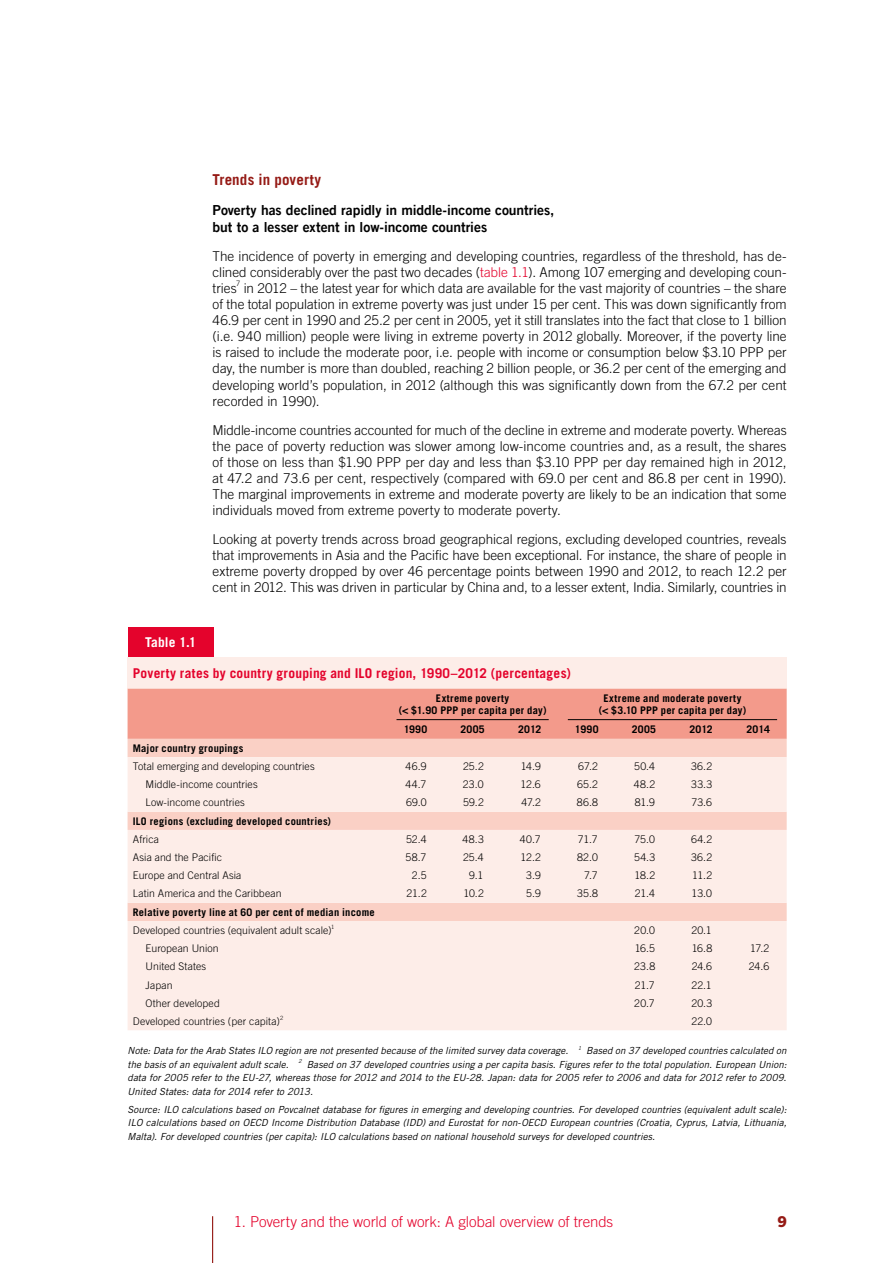
<style>
.page{position:relative;width:893px;height:1263px;background:#fff}
.page>*{position:absolute;margin:0;border:0;box-sizing:border-box;transform-origin:0 0}
.t1{font:300 15px "Trade Gothic LT Com";letter-spacing:-.005em;color:#e4032c}
.t2{font:700 15px "Trade Gothic LT Com";letter-spacing:.01em;color:#951a15}
.t3{font:800 15px "Trade Gothic Next SR Pro";color:#951a15}
.t4{font:13.8px/16.8px "Trade Gothic LT Com Bd 2";letter-spacing:-.005em;color:#000}
.t5{font:300 13.5px/16px "Trade Gothic LT Com";color:#000;text-align:justify}
.t6{font:700 13.5px "Trade Gothic LT Com";letter-spacing:.015em;color:#e4032c}
.t7{font:700 13.5px "Trade Gothic LT Com";letter-spacing:.005em;color:#fff}
.t8{font:300 10.5px "Trade Gothic LT Com";letter-spacing:.01em;color:#000}
.t9{font:700 10.5px/12px "Trade Gothic LT Com";letter-spacing:.025em;color:#000;text-align:center}
.t10{font:italic 9.75px/13.5px "Trade Gothic LT Com";color:#000;text-align:justify}
.t11{font:300 7.35px "Trade Gothic LT Com";color:#000}
.t12{font:300 5.7px "Trade Gothic LT Com";color:#000}
.t13{font:italic 5.4px "Trade Gothic LT Com";color:#000}
.s1{color:#e4032c}
</style>
<div class="page">
<hr style="left:212px;top:1216px;width:1px;height:47px;background:#951a15">
<div style="left:128px;top:657px;width:659px;height:32px;background:#fdede8"></div>
<div style="left:128px;top:689px;width:659px;height:50px;background:#f39a8b"></div>
<div style="left:128px;top:739px;width:659px;height:18px;background:#fad0c5"></div>
<svg style="left:128px;top:757px;width:659px;height:273px;background:#fce9e3"></svg>
<hr style="left:396px;top:719px;width:153px;height:1px;background:#000">
<hr style="left:568px;top:719px;width:209px;height:1px;background:#000">
<div style="left:128px;top:627px;width:85px;height:30px;background:#e4032c"></div>
<p class="t7" style="left:145px;top:634px;width:53px">Table 1.1</p>
<p class="t2" style="left:213px;top:171px;width:110px">Trends in poverty</p>
<p class="t4" style="left:213px;top:201px;width:343px">Poverty has declined rapidly in middle-income countries, but to a lesser extent in low-income countries</p>
<p class="t5" style="left:213px;top:248px;width:576px">The incidence of poverty in emerging and developing countries, regardless of the threshold, has de&shy;clined considerably over the past two decades (<span class="s1">table 1.1</span>). Among 107 emerging and developing coun&shy;tries</p>
<p class="t11" style="left:236px;top:279px;width:6px">7</p>
<p class="t5" style="left:213px;top:280px;width:576px;text-indent:31px">in 2012 – the latest year for which data are available for the vast majority of countries – the share of the total population in extreme poverty was just under 15 per cent. This was down significantly from 46.9 per cent in 1990 and 25.2 per cent in 2005, yet it still translates into the fact that close to 1 billion (i.e. 940 million) people were living in extreme poverty in 2012 globally. Moreover, if the poverty line is raised to include the moderate poor, i.e. people with income or consumption below $3.10 PPP per day, the number is more than doubled, reaching 2 billion people, or 36.2 per cent of the emerging and developing world’s population, in 2012 (although this was significantly down from the 67.2 per cent recorded in 1990).</p>
<p class="t5" style="left:213px;top:422px;width:576px">Middle-income countries accounted for much of the decline in extreme and moderate poverty. Whereas the pace of poverty reduction was slower among low-income countries and, as a result, the shares of those on less than $1.90 PPP per day and less than $3.10 PPP per day remained high in 2012, at 47.2 and 73.6 per cent, respectively (compared with 69.0 per cent and 86.8 per cent in 1990).<br>The marginal improvements in extreme and moderate poverty are likely to be an indication that some individuals moved from extreme poverty to moderate poverty.</p>
<p class="t5" style="left:213px;top:531px;width:576px">Looking at poverty trends across broad geographical regions, excluding developed countries, reveals that improvements in Asia and the Pacific have been exceptional. For instance, the share of people in extreme poverty dropped by over 46 percentage points between 1990 and 2012, to reach 12.2 per cent in 2012. This was driven in particular by China and, to a lesser extent, India. Similarly, countries in</p>
<p class="t6" style="left:133px;top:664px;width:440px">Poverty rates by country grouping and ILO region, 1990–2012 (percentages)</p>
<p class="t9" style="left:399px;top:692px;width:149px">Extreme poverty<br>(&lt; $1.90 PPP per capita per day)</p>
<p class="t9" style="left:599px;top:692px;width:149px">Extreme and moderate poverty (&lt; $3.10 PPP per capita per day)</p>
<p class="t9" style="left:404px;top:723px;width:25px">1990</p>
<p class="t9" style="left:460px;top:723px;width:26px">2005</p>
<p class="t9" style="left:518px;top:723px;width:25px">2012</p>
<p class="t9" style="left:575px;top:723px;width:25px">1990</p>
<p class="t9" style="left:632px;top:723px;width:26px">2005</p>
<p class="t9" style="left:689px;top:723px;width:25px">2012</p>
<p class="t9" style="left:746px;top:723px;width:25px">2014</p>
<p class="t9" style="left:133px;top:742px;width:112px">Major country groupings</p>
<p class="t8" style="left:133px;top:760px;width:183px">Total emerging and developing countries</p>
<p class="t8" style="left:406px;top:760px;width:23px">46.9</p>
<p class="t8" style="left:463px;top:760px;width:22px">25.2</p>
<p class="t8" style="left:521px;top:760px;width:22px">14.9</p>
<p class="t8" style="left:578px;top:760px;width:21px">67.2</p>
<p class="t8" style="left:634px;top:760px;width:22px">50.4</p>
<p class="t8" style="left:691px;top:760px;width:23px">36.2</p>
<p class="t8" style="left:146px;top:778px;width:114px">Middle-income countries</p>
<p class="t8" style="left:406px;top:778px;width:22px">44.7</p>
<p class="t8" style="left:463px;top:778px;width:22px">23.0</p>
<p class="t8" style="left:520px;top:778px;width:22px">12.6</p>
<p class="t8" style="left:577px;top:778px;width:23px">65.2</p>
<p class="t8" style="left:634px;top:778px;width:23px">48.2</p>
<p class="t8" style="left:691px;top:778px;width:23px">33.3</p>
<p class="t8" style="left:146px;top:796px;width:101px">Low-income countries</p>
<p class="t8" style="left:406px;top:796px;width:22px">69.0</p>
<p class="t8" style="left:463px;top:796px;width:22px">59.2</p>
<p class="t8" style="left:522px;top:796px;width:21px">47.2</p>
<p class="t8" style="left:577px;top:796px;width:23px">86.8</p>
<p class="t8" style="left:635px;top:796px;width:22px">81.9</p>
<p class="t8" style="left:691px;top:796px;width:22px">73.6</p>
<p class="t9" style="left:133px;top:815px;width:200px">ILO regions (excluding developed countries)</p>
<p class="t8" style="left:133px;top:833px;width:28px">Africa</p>
<p class="t8" style="left:406px;top:833px;width:22px">52.4</p>
<p class="t8" style="left:462px;top:833px;width:23px">48.3</p>
<p class="t8" style="left:520px;top:833px;width:22px">40.7</p>
<p class="t8" style="left:578px;top:833px;width:21px">71.7</p>
<p class="t8" style="left:634px;top:833px;width:22px">75.0</p>
<p class="t8" style="left:691px;top:833px;width:23px">64.2</p>
<p class="t8" style="left:133px;top:851px;width:91px">Asia and the Pacific</p>
<p class="t8" style="left:405px;top:851px;width:22px">58.7</p>
<p class="t8" style="left:463px;top:851px;width:22px">25.4</p>
<p class="t8" style="left:520px;top:851px;width:22px">12.2</p>
<p class="t8" style="left:577px;top:851px;width:22px">82.0</p>
<p class="t8" style="left:634px;top:851px;width:23px">54.3</p>
<p class="t8" style="left:691px;top:851px;width:23px">36.2</p>
<p class="t8" style="left:133px;top:869px;width:110px">Europe and Central Asia</p>
<p class="t8" style="left:412px;top:869px;width:16px">2.5</p>
<p class="t8" style="left:469px;top:869px;width:16px">9.1</p>
<p class="t8" style="left:526px;top:869px;width:16px">3.9</p>
<p class="t8" style="left:584px;top:869px;width:15px">7.7</p>
<p class="t8" style="left:634px;top:869px;width:22px">18.2</p>
<p class="t8" style="left:692px;top:869px;width:22px">11.2</p>
<p class="t8" style="left:133px;top:887px;width:150px">Latin America and the Caribbean</p>
<p class="t8" style="left:406px;top:887px;width:22px">21.2</p>
<p class="t8" style="left:463px;top:887px;width:22px">10.2</p>
<p class="t8" style="left:526px;top:887px;width:16px">5.9</p>
<p class="t8" style="left:577px;top:887px;width:23px">35.8</p>
<p class="t8" style="left:635px;top:887px;width:22px">21.4</p>
<p class="t8" style="left:692px;top:887px;width:22px">13.0</p>
<p class="t9" style="left:133px;top:906px;width:243px">Relative poverty line at 60 per cent of median income</p>
<p class="t8" style="left:133px;top:924px;width:200px">Developed countries (equivalent adult scale)</p>
<p class="t12" style="left:331px;top:923px;width:5px">1</p>
<p class="t8" style="left:634px;top:924px;width:22px">20.0</p>
<p class="t8" style="left:691px;top:924px;width:22px">20.1</p>
<p class="t8" style="left:146px;top:942px;width:75px">European Union</p>
<p class="t8" style="left:635px;top:942px;width:22px">16.5</p>
<p class="t8" style="left:692px;top:942px;width:22px">16.8</p>
<p class="t8" style="left:750px;top:942px;width:21px">17.2</p>
<p class="t8" style="left:146px;top:960px;width:62px">United States</p>
<p class="t8" style="left:634px;top:960px;width:22px">23.8</p>
<p class="t8" style="left:692px;top:960px;width:22px">24.6</p>
<p class="t8" style="left:749px;top:960px;width:22px">24.6</p>
<p class="t8" style="left:146px;top:978px;width:28px">Japan</p>
<p class="t8" style="left:635px;top:978px;width:21px">21.7</p>
<p class="t8" style="left:691px;top:978px;width:22px">22.1</p>
<p class="t8" style="left:146px;top:997px;width:76px">Other developed</p>
<p class="t8" style="left:634px;top:997px;width:22px">20.7</p>
<p class="t8" style="left:691px;top:997px;width:23px">20.3</p>
<p class="t8" style="left:133px;top:1015px;width:149px">Developed countries (per capita)</p>
<p class="t12" style="left:280px;top:1014px;width:5px">2</p>
<p class="t8" style="left:691px;top:1015px;width:22px">22.0</p>
<p class="t10" style="left:128px;top:1044px;width:442px">Note: Data for the Arab States ILO region are not presented because of the limited survey data coverage.</p>
<p class="t13" style="left:578px;top:1045px;width:5px">1</p>
<p class="t10" style="left:586px;top:1044px;width:202px">Based on 37 developed countries calculated on</p>
<p class="t10" style="left:128px;top:1057px;width:163px">the basis of an equivalent adult scale.</p>
<p class="t13" style="left:299px;top:1058px;width:5px">2</p>
<p class="t10" style="left:128px;top:1057px;width:661px;text-indent:179px">Based on 37 developed countries using a per capita basis. Figures refer to the total population. European Union: data for 2005 refer to the EU-27, whereas those for 2012 and 2014 to the EU-28. Japan: data for 2005 refer to 2006 and data for 2012 refer to 2009.<br>United States: data for 2014 refer to 2013.</p>
<p class="t10" style="left:128px;top:1102px;width:661px">Source: ILO calculations based on Povcalnet database for figures in emerging and developing countries. For developed countries (equivalent adult scale):<br>ILO calculations based on OECD Income Distribution Database (IDD) and Eurostat for non-OECD European countries (Croatia, Cyprus, Latvia, Lithuania, Malta). For developed countries (per capita): ILO calculations based on national household surveys for developed countries.</p>
<p class="t1" style="left:234px;top:1213px;width:381px">1. Poverty and the world of work: A global overview of trends</p>
<p class="t3" style="left:778px;top:1211px;width:10px">9</p>
</div>
